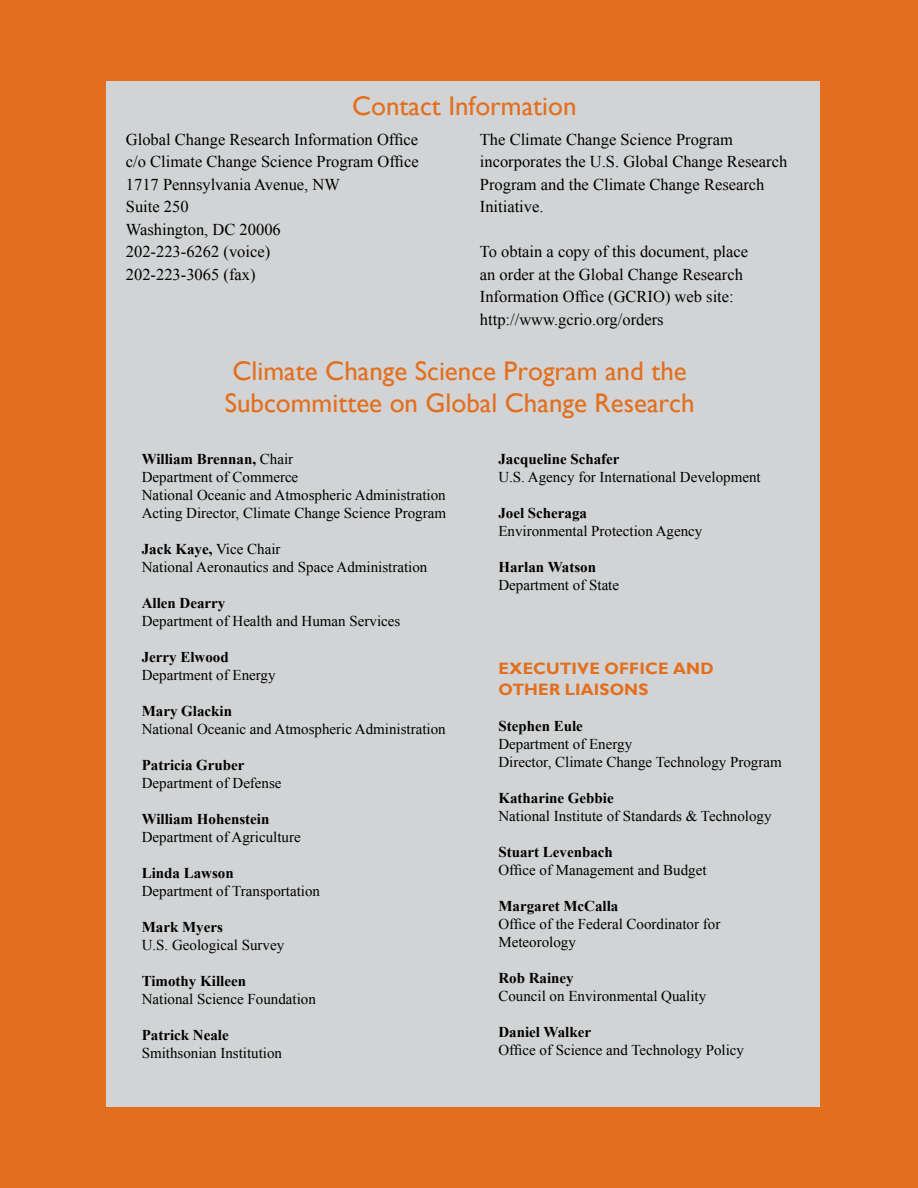
<style>
.page{position:relative;width:918px;height:1188px;background:#e36f1e}
.page>*{position:absolute;margin:0;border:0;box-sizing:border-box;transform-origin:0 0}
.t1{font:27px/32.4px "Gill Sans";color:#e36f1e}
.t2{font:16.5px/22.5px "Times New Roman";color:#000}
.t3{font:700 16.5px/21px "Gill Sans";letter-spacing:.01em;color:#e36f1e}
.t4{font:15px/18px "Times New Roman";color:#000}
.t5{font:700 15px "Times New Roman";color:#000}
.s1{font-weight:700}
</style>
<div class="page">
<div style="left:106px;top:82px;width:714px;height:1025px;background:#d1d3d4"></div>
<h1 class="t1" style="left:352px;top:90px;width:226px">Contact Information</h1>
<p class="t2" style="left:126px;top:128px;width:294px">Global Change Research Information Office c/o Climate Change Science Program Office<br>1717 Pennsylvania Avenue, NW<br>Suite 250<br>Washington, DC 20006<br>202-223-6262 (voice)<br>202-223-3065 (fax)</p>
<p class="t2" style="left:480px;top:128px;width:309px">The Climate Change Science Program incorporates the U.S. Global Change Research Program and the Climate Change Research Initiative.</p>
<p class="t2" style="left:480px;top:240px;width:270px">To obtain a copy of this document, place an order at the Global Change Research Information Office (GCRIO) web site: http://www.gcrio.org/orders</p>
<h1 class="t1" style="left:225px;top:355px;width:471px">Climate Change Science Program and the<br>Subcommittee on Global Change Research</h1>
<p class="t4" style="left:142px;top:449px;width:306px"><span class="s1">William Brennan,</span> Chair<br>Department of Commerce<br>National Oceanic and Atmospheric Administration Acting Director, Climate Change Science Program</p>
<p class="t4" style="left:142px;top:539px;width:287px"><span class="s1">Jack Kaye,</span> Vice Chair<br>National Aeronautics and Space Administration</p>
<p class="t5" style="left:142px;top:592px;width:85px">Allen Dearry</p>
<p class="t4" style="left:142px;top:611px;width:260px">Department of Health and Human Services</p>
<p class="t5" style="left:142px;top:646px;width:89px">Jerry Elwood</p>
<p class="t4" style="left:142px;top:665px;width:135px">Department of Energy</p>
<p class="t5" style="left:142px;top:700px;width:92px">Mary Glackin</p>
<p class="t4" style="left:142px;top:719px;width:306px">National Oceanic and Atmospheric Administration</p>
<p class="t5" style="left:142px;top:754px;width:104px">Patricia Gruber</p>
<p class="t4" style="left:142px;top:773px;width:141px">Department of Defense</p>
<p class="t5" style="left:142px;top:808px;width:129px">William Hohenstein</p>
<p class="t4" style="left:142px;top:827px;width:161px">Department of Agriculture</p>
<p class="t5" style="left:142px;top:862px;width:94px">Linda Lawson</p>
<p class="t4" style="left:142px;top:881px;width:180px">Department of Transportation</p>
<p class="t5" style="left:142px;top:916px;width:83px">Mark Myers</p>
<p class="t4" style="left:142px;top:935px;width:144px">U.S. Geological Survey</p>
<p class="t5" style="left:142px;top:970px;width:106px">Timothy Killeen</p>
<p class="t4" style="left:142px;top:989px;width:176px">National Science Foundation</p>
<p class="t5" style="left:142px;top:1024px;width:89px">Patrick Neale</p>
<p class="t4" style="left:142px;top:1043px;width:142px">Smithsonian Institution</p>
<p class="t5" style="left:498px;top:448px;width:123px">Jacqueline Schafer</p>
<p class="t4" style="left:498px;top:467px;width:264px">U.S. Agency for International Development</p>
<p class="t5" style="left:498px;top:502px;width:90px">Joel Scheraga</p>
<p class="t4" style="left:498px;top:521px;width:206px">Environmental Protection Agency</p>
<p class="t5" style="left:498px;top:556px;width:99px">Harlan Watson</p>
<p class="t4" style="left:498px;top:575px;width:122px">Department of State</p>
<p class="t3" style="left:498px;top:658px;width:217px">EXECUTIVE OFFICE AND<br>OTHER LIAISONS</p>
<p class="t5" style="left:498px;top:715px;width:86px">Stephen Eule</p>
<p class="t4" style="left:498px;top:734px;width:285px">Department of Energy<br>Director, Climate Change Technology Program</p>
<p class="t5" style="left:498px;top:787px;width:117px">Katharine Gebbie</p>
<p class="t4" style="left:498px;top:806px;width:275px">National Institute of Standards &amp; Technology</p>
<p class="t5" style="left:498px;top:841px;width:116px">Stuart Levenbach</p>
<p class="t4" style="left:498px;top:860px;width:210px">Office of Management and Budget</p>
<p class="t5" style="left:498px;top:895px;width:122px">Margaret McCalla</p>
<p class="t4" style="left:498px;top:914px;width:224px">Office of the Federal Coordinator for<br>Meteorology</p>
<p class="t5" style="left:498px;top:967px;width:77px">Rob Rainey</p>
<p class="t4" style="left:498px;top:986px;width:209px">Council on Environmental Quality</p>
<p class="t5" style="left:498px;top:1021px;width:94px">Daniel Walker</p>
<p class="t4" style="left:498px;top:1040px;width:247px">Office of Science and Technology Policy</p>
</div>
